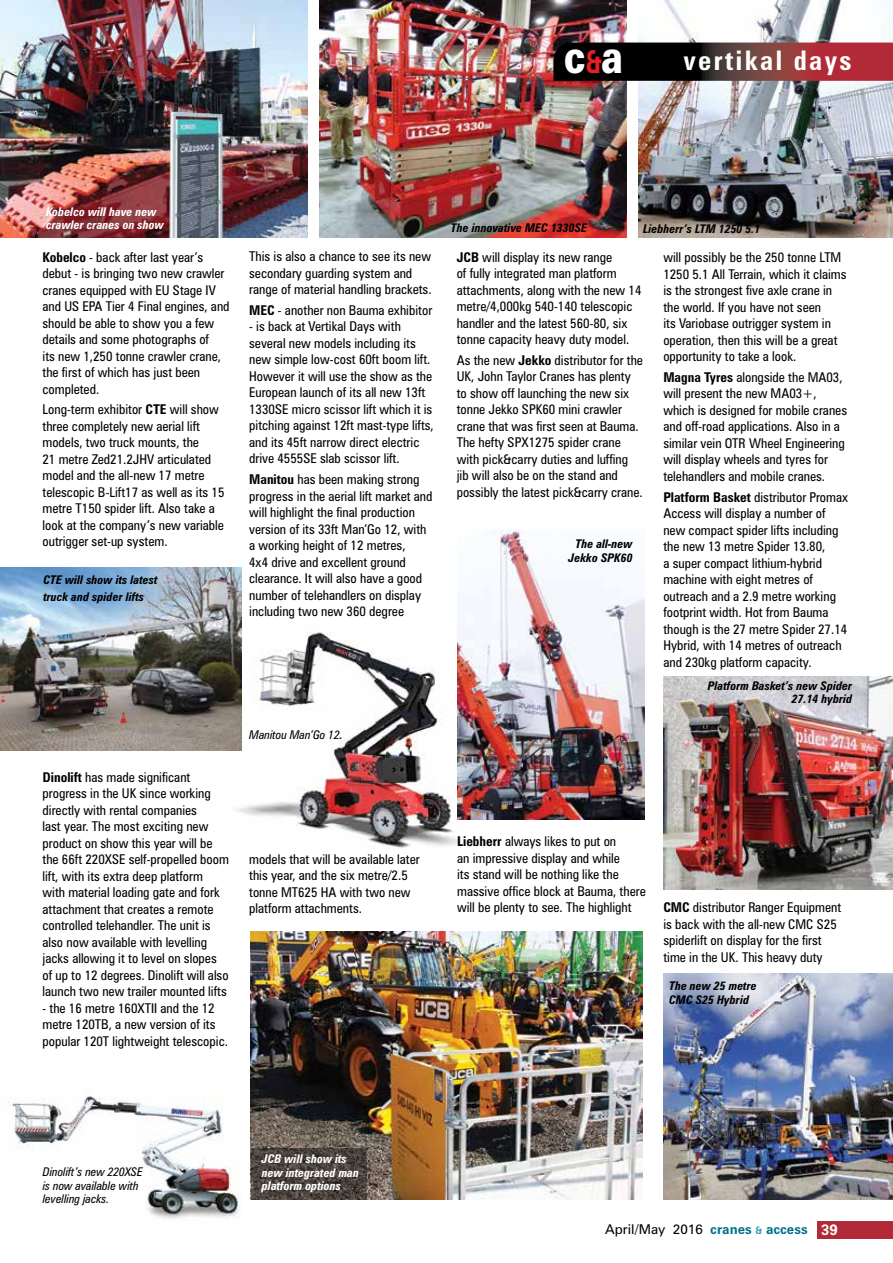
<style>
.page{position:relative;width:893px;height:1263px;background:#fff}
.page>*{position:absolute;margin:0;border:0;box-sizing:border-box;transform-origin:0 0}
.t1{font:900 45.9px "Zurich BT";color:#fff;scale:.79 1}
.t2{font:700 condensed 27px "Zurich BT";letter-spacing:.09em;color:#fff}
.t3{font:condensed 13.5px/16.5px "Zurich BT";color:#000}
.t4{font:13.5px "Zurich BT";color:#000}
.t5{font:italic 700 condensed 12px/13.5px "Zurich BT";color:#000}
.t6{font:italic 700 condensed 12px/13.5px "Zurich BT";color:#fff}
.t7{font:italic condensed 12px/13.5px "Zurich BT";color:#000}
.s1{font-weight:700;font-size:31.65px;color:#ed1d24}
.s2{font-weight:700}
.s3{font-weight:700;color:#00728f}
.s4{font-weight:700;font-size:10.5px;color:#3c9db6}
.s5{font-weight:700;font-size:15px;color:#fff}
</style>
<div class="page">
<img style="left:229px;top:623px;width:235px;height:225px">
<img style="left:0;top:0;width:308px;height:238px">
<img style="left:319px;top:0;width:574px;height:238px">
<div style="left:817px;top:1222px;width:76px;height:17px;background:#b22a37"></div>
<img style="left:0;top:567px;width:241px;height:183px">
<img style="left:8px;top:1096px;width:233px;height:123px">
<img style="left:251px;top:932px;width:391px;height:268px">
<img style="left:458px;top:529px;width:187px;height:290px">
<img style="left:663px;top:676px;width:230px;height:214px">
<img style="left:663px;top:973px;width:230px;height:226px">
<div style="left:628px;top:0;width:10px;height:240px;background:#fff"></div>
<svg style="left:553px;top:43px;width:340px;height:38px;background:#4f1f21"></svg>
<svg style="left:251px;top:1149px;width:116px;height:51px;background:#4b433d"></svg>
<h1 class="t1" style="left:564px;top:29px;width:76px">c<span class="s1">&amp;</span>a</h1>
<h2 class="t2" style="left:684px;top:44px;width:169px">vertikal days</h2>
<p class="t6" style="left:46px;top:205px;width:119px">Kobelco will have new crawler cranes on show</p>
<p class="t3" style="left:43px;top:249px;width:189px"><span class="s2">Kobelco</span> - back after last year’s debut - is bringing two new crawler cranes equipped with EU Stage IV and US EPA Tier 4 Final engines, and should be able to show you a few details and some photographs of<br>its new 1,250 tonne crawler crane, the first of which has just been completed.</p>
<p class="t3" style="left:43px;top:401px;width:184px">Long-term exhibitor <span class="s2">CTE</span> will show three completely new aerial lift models, two truck mounts, the<br>21 metre Zed21.2JHV articulated model and the all-new 17 metre telescopic B-Lift17 as well as its 15 metre T150 spider lift. Also take a look at the company’s new variable outrigger set-up system.</p>
<p class="t5" style="left:43px;top:572px;width:116px;line-height:16.5px">CTE will show its latest truck and spider lifts</p>
<p class="t3" style="left:43px;top:768px;width:188px"><span class="s2">Dinolift</span> has made significant progress in the UK since working directly with rental companies<br>last year. The most exciting new product on show this year will be the 66ft 220XSE self-propelled boom lift, with its extra deep platform<br>with material loading gate and fork attachment that creates a remote controlled telehandler. The unit is also now available with levelling jacks allowing it to level on slopes of up to 12 degrees. Dinolift will also launch two new trailer mounted lifts</p>
<p class="t3" style="left:43px;top:999px;width:187px">- the 16 metre 160XTII and the 12 metre 120TB, a new version of its popular 120T lightweight telescopic.</p>
<p class="t3" style="left:249px;top:248px;width:184px">This is also a chance to see its new secondary guarding system and range of material handling brackets.</p>
<p class="t3" style="left:249px;top:302px;width:185px"><span class="s2">MEC</span> - another non Bauma exhibitor</p>
<p class="t3" style="left:249px;top:318px;width:186px">- is back at Vertikal Days with several new models including its new simple low-cost 60ft boom lift.<br>However it will use the show as the European launch of its all new 13ft 1330SE micro scissor lift which it is pitching against 12ft mast-type lifts, and its 45ft narrow direct electric drive 4555SE slab scissor lift.</p>
<p class="t3" style="left:249px;top:471px;width:185px"><span class="s2">Manitou</span> has been making strong progress in the aerial lift market and will highlight the final production version of its 33ft Man’Go 12, with a working height of 12 metres,<br>4x4 drive and excellent ground clearance. It will also have a good number of telehandlers on display including two new 360 degree</p>
<p class="t7" style="left:249px;top:728px;width:95px">Manitou Man’Go 12<span class="s2">.</span></p>
<p class="t5" style="left:451px;top:221px;width:138px">The innovative MEC 1330SE</p>
<p class="t5" style="left:643px;top:222px;width:119px">Liebherr’s LTM 1250 5.1</p>
<p class="t3" style="left:457px;top:248px;width:186px"><span class="s2">JCB</span> will display its new range<br>of fully integrated man platform attachments, along with the new 14 metre/4,000kg 540-140 telescopic handler and the latest 560-80, six tonne capacity heavy duty model.</p>
<p class="t3" style="left:457px;top:352px;width:188px">As the new <span class="s2">Jekko</span> distributor for the UK, John Taylor Cranes has plenty to show off launching the new six tonne Jekko SPK60 mini crawler crane that was first seen at Bauma.<br>The hefty SPX1275 spider crane with pick&amp;carry duties and luffing jib will also be on the stand and possibly the latest pick&amp;carry crane.</p>
<p class="t5" style="left:569px;top:537px;width:66px;text-align:center">The all-new<br>Jekko SPK60</p>
<p class="t3" style="left:663px;top:249px;width:185px">will possibly be the 250 tonne LTM<br>1250 5.1 All Terrain, which it claims is the strongest five axle crane in the world. If you have not seen<br>its Variobase outrigger system in operation, then this will be a great opportunity to take a look.</p>
<p class="t3" style="left:663px;top:369px;width:185px"><span class="s2">Magna Tyres</span> alongside the MA03, will present the new MA03+, which is designed for mobile cranes and off-road applications. Also in a similar vein OTR Wheel Engineering will display wheels and tyres for telehandlers and mobile cranes.</p>
<p class="t3" style="left:663px;top:488px;width:186px"><span class="s2">Platform Basket</span> distributor Promax<br>Access will display a number of new compact spider lifts including the new 13 metre Spider 13.80,<br>a super compact lithium-hybrid machine with eight metres of outreach and a 2.9 metre working footprint width. Hot from Bauma though is the 27 metre Spider 27.14<br>Hybrid, with 14 metres of outreach and 230kg platform capacity.</p>
<p class="t5" style="left:708px;top:679px;width:146px;text-align:right">Platform Basket’s new Spider<br>27.14 hybrid</p>
<p class="t3" style="left:249px;top:851px;width:172px">models that will be available later this year, and the six metre/2.5 tonne MT625 HA with two new platform attachments.</p>
<p class="t3" style="left:457px;top:833px;width:190px"><span class="s2">Liebherr</span> always likes to put on<br>an impressive display and while<br>its stand will be nothing like the massive office block at Bauma, there will be plenty to see. The highlight</p>
<p class="t3" style="left:663px;top:899px;width:179px"><span class="s2">CMC</span> distributor Ranger Equipment is back with the all-new CMC S25 spiderlift on display for the first time in the UK. This heavy duty</p>
<p class="t5" style="left:669px;top:979px;width:89px">The new 25 metre<br>CMC S25 Hybrid</p>
<p class="t7" style="left:43px;top:1165px;width:102px">Dinolift’s new 220XSE is now available with levelling jacks.</p>
<p class="t6" style="left:262px;top:1152px;width:99px">JCB will show its new integrated man platform options</p>
<p class="t4" style="left:605px;top:1221px;width:234px">April/May 2016 <span class="s3">cranes</span> <span class="s4">&amp;</span> <span class="s3">access</span> <span class="s5">39</span></p>
</div>
